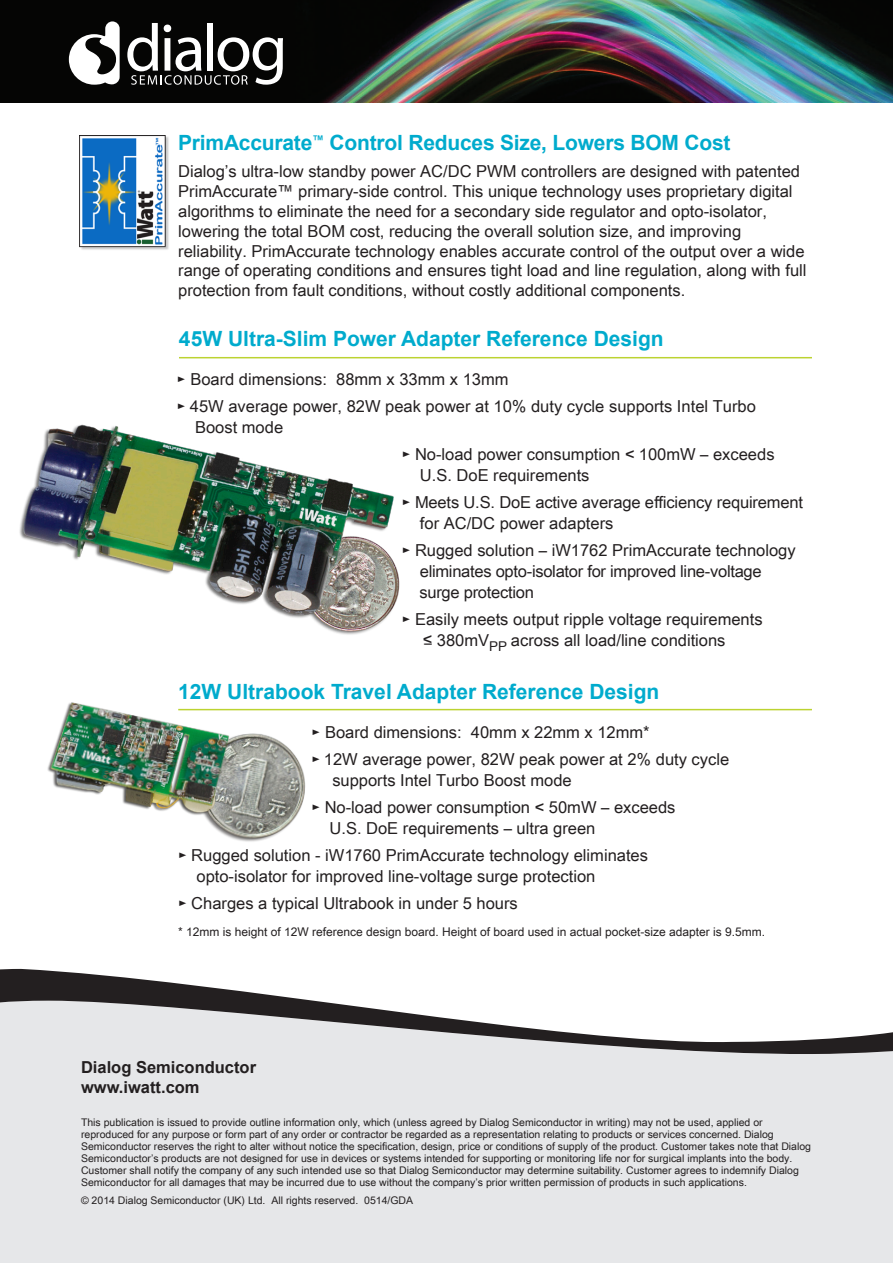
<style>
.page{position:relative;width:893px;height:1263px;background:#fff}
.page>*{position:absolute;margin:0;border:0;box-sizing:border-box;transform-origin:0 0}
.t1{font:700 21px "Arial";color:#00abcd}
.t2{font:16.5px/19.8px "Arial Unicode MS";color:#231f20}
.t3{font:700 16.5px/19.8px "Arial";color:#231f20}
.t4{font:12px "Arial Unicode MS";color:#231f20}
.t5{font:10.5px/12px "Arial Unicode MS";color:#231f20}
.s1{font-size:15px}
</style>
<div class="page">
<img style="left:0;top:0;width:893px;height:103px">
<svg style="left:69px;top:21px;width:51px;height:64px"></svg>
<svg style="left:127px;top:23px;width:156px;height:62px"></svg>
<div style="left:0;top:1055px;width:893px;height:208px;background:#e6e7e9"></div>
<svg style="left:0;top:969px;width:893px;height:86px"></svg>
<img style="left:19px;top:424px;width:381px;height:211px">
<img style="left:47px;top:702px;width:266px;height:140px">
<img style="left:80px;top:135px;width:89px;height:115px">
<hr style="left:179px;top:357px;width:633px;height:1px;background:#bcd331">
<hr style="left:178px;top:709px;width:634px;height:1px;background:#bcd331">
<p class="t1" style="left:178px;top:128px;width:554px">PrimAccurate<sup>™</sup> Control Reduces Size, Lowers BOM Cost</p>
<p class="t2" style="left:178px;top:161px;width:630px">Dialog’s ultra-low standby power AC/DC PWM controllers are designed with patented PrimAccurate™ primary-side control. This unique technology uses proprietary digital algorithms to eliminate the need for a secondary side regulator and opto-isolator, lowering the total BOM cost, reducing the overall solution size, and improving reliability. PrimAccurate technology enables accurate control of the output over a wide range of operating conditions and ensures tight load and line regulation, along with full protection from fault conditions, without costly additional components.</p>
<p class="t1" style="left:179px;top:324px;width:486px">45W Ultra-Slim Power Adapter Reference Design</p>
<p class="t2" style="left:177px;top:366px;width:581px;line-height:27px"><span class="s1">►</span> Board dimensions: 88mm x 33mm x 13mm<br><span class="s1">►</span> 45W average power, 82W peak power at 10% duty cycle supports Intel Turbo</p>
<p class="t2" style="left:195px;top:417px;width:90px">Boost mode</p>
<p class="t2" style="left:420px;top:444px;width:356px;line-height:21px;text-indent:-18px"><span class="s1">►</span> No-load power consumption &lt; 100mW – exceeds<br>U.S. DoE requirements</p>
<p class="t2" style="left:420px;top:492px;width:385px;line-height:21px;text-indent:-18px"><span class="s1">►</span> Meets U.S. DoE active average efficiency requirement for AC/DC power adapters</p>
<p class="t2" style="left:419px;top:540px;width:378px;line-height:21px;text-indent:-18px"><span class="s1">►</span> Rugged solution – iW1762 PrimAccurate technology eliminates opto-isolator for improved line-voltage surge protection</p>
<p class="t2" style="left:423px;top:609px;width:341px;line-height:21px;text-indent:-21px"><span class="s1">►</span> Easily meets output ripple voltage requirements &lt; 380mV<sub>PP</sub> across all load/line conditions</p>
<p class="t1" style="left:178px;top:677px;width:483px">12W Ultrabook Travel Adapter Reference Design</p>
<p class="t2" style="left:311px;top:719px;width:419px;line-height:27px"><span class="s1">►</span> Board dimensions: 40mm x 22mm x 12mm*<br><span class="s1">►</span> 12W average power, 82W peak power at 2% duty cycle</p>
<p class="t2" style="left:311px;top:767px;width:365px;line-height:27px;text-indent:21px">supports Intel Turbo Boost mode<br><span class="s1">►</span> No-load power consumption &lt; 50mW – exceeds</p>
<p class="t2" style="left:178px;top:815px;width:471px;line-height:27px;text-indent:151px">U.S. DoE requirements – ultra green<br><span class="s1">►</span> Rugged solution - iW1760 PrimAccurate technology eliminates</p>
<p class="t2" style="left:178px;top:863px;width:419px;line-height:27px;text-indent:18px">opto-isolator for improved line-voltage surge protection <span class="s1">►</span> Charges a typical Ultrabook in under 5 hours</p>
<p class="t4" style="left:178px;top:923px;width:588px">* 12mm is height of 12W reference design board. Height of board used in actual pocket-size adapter is 9.5mm.</p>
<p class="t3" style="left:81px;top:1057px;width:177px">Dialog Semiconductor www.iwatt.com</p>
<p class="t5" style="left:81px;top:1116px;width:732px">This publication is issued to provide outline information only, which (unless agreed by Dialog Semiconductor in writing) may not be used, applied or reproduced for any purpose or form part of any order or contractor be regarded as a representation relating to products or services concerned. Dialog Semiconductor reserves the right to alter without notice the specification, design, price or conditions of supply of the product. Customer takes note that Dialog Semiconductor’s products are not designed for use in devices or systems intended for supporting or monitoring life nor for surgical implants into the body.<br>Customer shall notify the company of any such intended use so that Dialog Semiconductor may determine suitability. Customer agrees to indemnify Dialog Semiconductor for all damages that may be incurred due to use without the company’s prior written permission of products in such applications.</p>
<p class="t5" style="left:81px;top:1194px;width:334px">© 2014 Dialog Semiconductor (UK) Ltd. All rights reserved. 0514/GDA</p>
</div>
